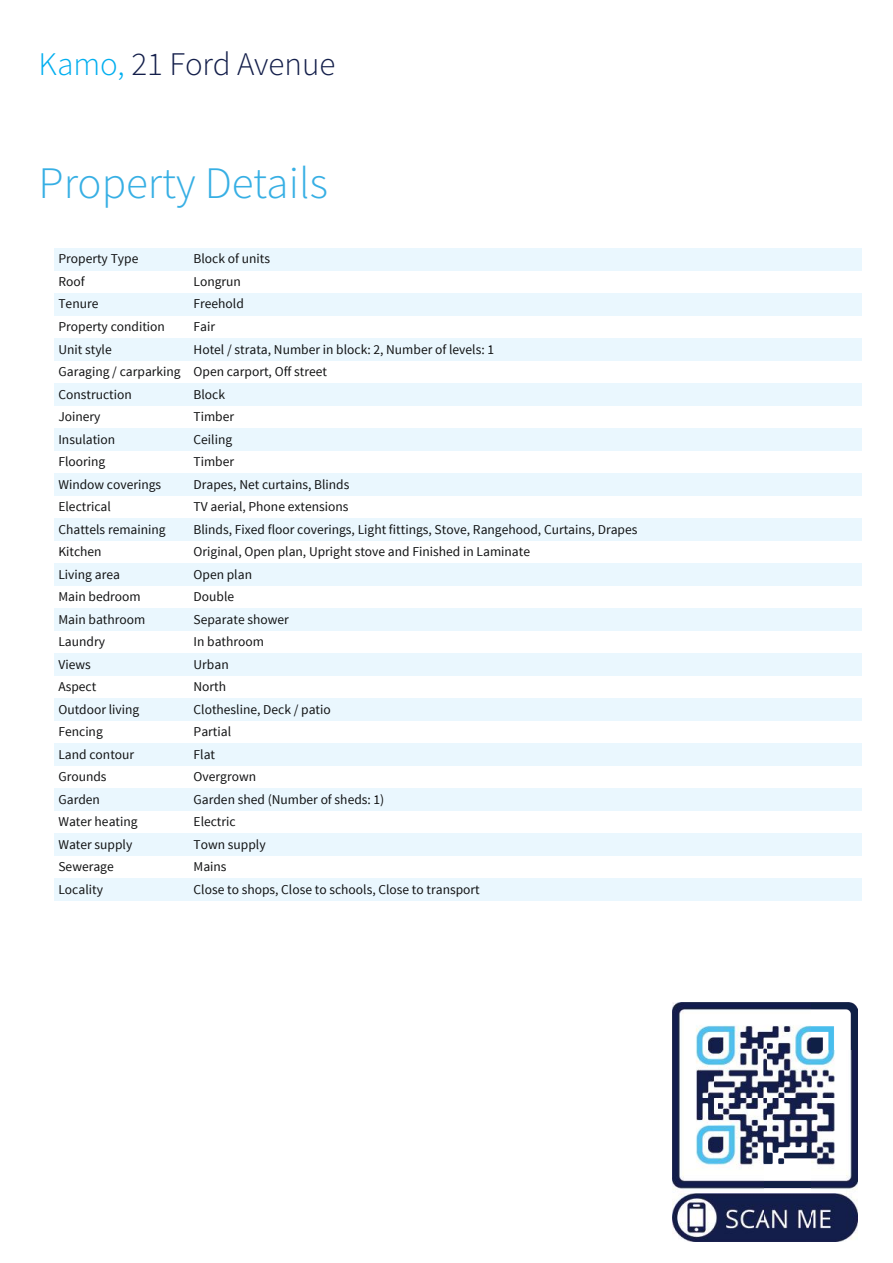
<style>
.page{position:relative;width:893px;height:1263px;background:#fff}
.page>*{position:absolute;margin:0;border:0;box-sizing:border-box;transform-origin:0 0}
.t1{font:300 45px "Source Sans Pro";color:#37afe4}
.t2{font:300 33px "Source Sans Pro";color:#131e4a}
.t3{font:13.5px/22.5px "Source Sans Pro";color:#111213}
.s1{color:#00aeef}
</style>
<div class="page">
<div style="left:54px;top:248px;width:135px;height:23px;background:#eaf7fe"></div>
<div style="left:189px;top:248px;width:673px;height:23px;background:#eaf7fe"></div>
<div style="left:54px;top:293px;width:135px;height:23px;background:#eaf7fe"></div>
<div style="left:189px;top:293px;width:673px;height:23px;background:#eaf7fe"></div>
<div style="left:54px;top:338px;width:135px;height:23px;background:#eaf7fe"></div>
<div style="left:189px;top:338px;width:673px;height:23px;background:#eaf7fe"></div>
<div style="left:54px;top:383px;width:135px;height:23px;background:#eaf7fe"></div>
<div style="left:189px;top:383px;width:673px;height:23px;background:#eaf7fe"></div>
<div style="left:54px;top:428px;width:135px;height:23px;background:#eaf7fe"></div>
<div style="left:189px;top:428px;width:673px;height:23px;background:#eaf7fe"></div>
<div style="left:54px;top:473px;width:135px;height:23px;background:#eaf7fe"></div>
<div style="left:189px;top:473px;width:673px;height:23px;background:#eaf7fe"></div>
<div style="left:54px;top:518px;width:135px;height:23px;background:#eaf7fe"></div>
<div style="left:189px;top:518px;width:673px;height:23px;background:#eaf7fe"></div>
<div style="left:54px;top:563px;width:135px;height:23px;background:#eaf7fe"></div>
<div style="left:189px;top:563px;width:673px;height:23px;background:#eaf7fe"></div>
<div style="left:54px;top:608px;width:135px;height:23px;background:#eaf7fe"></div>
<div style="left:189px;top:608px;width:673px;height:23px;background:#eaf7fe"></div>
<div style="left:54px;top:653px;width:135px;height:23px;background:#eaf7fe"></div>
<div style="left:189px;top:653px;width:673px;height:23px;background:#eaf7fe"></div>
<div style="left:54px;top:698px;width:135px;height:23px;background:#eaf7fe"></div>
<div style="left:189px;top:698px;width:673px;height:23px;background:#eaf7fe"></div>
<div style="left:54px;top:743px;width:135px;height:23px;background:#eaf7fe"></div>
<div style="left:189px;top:743px;width:673px;height:23px;background:#eaf7fe"></div>
<div style="left:54px;top:788px;width:135px;height:23px;background:#eaf7fe"></div>
<div style="left:189px;top:788px;width:673px;height:23px;background:#eaf7fe"></div>
<div style="left:54px;top:833px;width:135px;height:23px;background:#eaf7fe"></div>
<div style="left:189px;top:833px;width:673px;height:23px;background:#eaf7fe"></div>
<div style="left:54px;top:878px;width:135px;height:23px;background:#eaf7fe"></div>
<div style="left:189px;top:878px;width:673px;height:23px;background:#eaf7fe"></div>
<img style="left:673px;top:1003px;width:184px;height:239px">
<h2 class="t2" style="left:39px;top:44px;width:298px"><span class="s1">Kamo,</span> 21 Ford Avenue</h2>
<h1 class="t1" style="left:39px;top:156px;width:291px">Property Details</h1>
<p class="t3" style="left:58px;top:248px;width:81px">Property Type</p>
<p class="t3" style="left:194px;top:248px;width:78px">Block of units</p>
<p class="t3" style="left:58px;top:270px;width:28px">Roof</p>
<p class="t3" style="left:194px;top:270px;width:49px">Longrun</p>
<p class="t3" style="left:58px;top:293px;width:42px">Tenure</p>
<p class="t3" style="left:194px;top:293px;width:52px">Freehold</p>
<p class="t3" style="left:58px;top:315px;width:108px">Property condition</p>
<p class="t3" style="left:194px;top:315px;width:23px">Fair</p>
<p class="t3" style="left:58px;top:338px;width:55px">Unit style</p>
<p class="t3" style="left:58px;top:338px;width:437px;text-indent:135px">Hotel / strata, Number in block: 2, Number of levels: 1<br>Garaging / carparking Open carport, Off street<br>Construction</p>
<p class="t3" style="left:194px;top:383px;width:33px">Block</p>
<p class="t3" style="left:58px;top:405px;width:44px">Joinery</p>
<p class="t3" style="left:194px;top:405px;width:42px">Timber</p>
<p class="t3" style="left:58px;top:428px;width:58px">Insulation</p>
<p class="t3" style="left:194px;top:428px;width:40px">Ceiling</p>
<p class="t3" style="left:58px;top:450px;width:48px">Flooring</p>
<p class="t3" style="left:194px;top:450px;width:42px">Timber</p>
<p class="t3" style="left:58px;top:473px;width:104px">Window coverings</p>
<p class="t3" style="left:194px;top:473px;width:157px">Drapes, Net curtains, Blinds</p>
<p class="t3" style="left:58px;top:495px;width:54px">Electrical</p>
<p class="t3" style="left:194px;top:495px;width:156px">TV aerial, Phone extensions</p>
<p class="t3" style="left:58px;top:518px;width:109px">Chattels remaining</p>
<p class="t3" style="left:194px;top:518px;width:445px">Blinds, Fixed floor coverings, Light fittings, Stove, Rangehood, Curtains, Drapes</p>
<p class="t3" style="left:58px;top:541px;width:45px">Kitchen</p>
<p class="t3" style="left:194px;top:541px;width:338px">Original, Open plan, Upright stove and Finished in Laminate</p>
<p class="t3" style="left:58px;top:563px;width:63px">Living area</p>
<p class="t3" style="left:194px;top:563px;width:60px">Open plan</p>
<p class="t3" style="left:58px;top:586px;width:84px">Main bedroom</p>
<p class="t3" style="left:194px;top:586px;width:42px">Double</p>
<p class="t3" style="left:58px;top:608px;width:88px">Main bathroom</p>
<p class="t3" style="left:194px;top:608px;width:97px">Separate shower</p>
<p class="t3" style="left:58px;top:631px;width:48px">Laundry</p>
<p class="t3" style="left:194px;top:631px;width:72px">In bathroom</p>
<p class="t3" style="left:58px;top:653px;width:34px">Views</p>
<p class="t3" style="left:194px;top:653px;width:37px">Urban</p>
<p class="t3" style="left:58px;top:676px;width:39px">Aspect</p>
<p class="t3" style="left:194px;top:676px;width:34px">North</p>
<p class="t3" style="left:58px;top:698px;width:82px">Outdoor living</p>
<p class="t3" style="left:194px;top:698px;width:139px">Clothesline, Deck / patio</p>
<p class="t3" style="left:58px;top:721px;width:46px">Fencing</p>
<p class="t3" style="left:194px;top:721px;width:39px">Partial</p>
<p class="t3" style="left:58px;top:743px;width:77px">Land contour</p>
<p class="t3" style="left:194px;top:743px;width:23px">Flat</p>
<p class="t3" style="left:58px;top:766px;width:50px">Grounds</p>
<p class="t3" style="left:194px;top:766px;width:64px">Overgrown</p>
<p class="t3" style="left:58px;top:788px;width:43px">Garden</p>
<p class="t3" style="left:194px;top:788px;width:192px">Garden shed (Number of sheds: 1)</p>
<p class="t3" style="left:58px;top:811px;width:81px">Water heating</p>
<p class="t3" style="left:194px;top:811px;width:44px">Electric</p>
<p class="t3" style="left:58px;top:833px;width:75px">Water supply</p>
<p class="t3" style="left:194px;top:833px;width:74px">Town supply</p>
<p class="t3" style="left:58px;top:856px;width:57px">Sewerage</p>
<p class="t3" style="left:194px;top:856px;width:35px">Mains</p>
<p class="t3" style="left:58px;top:878px;width:46px">Locality</p>
<p class="t3" style="left:194px;top:878px;width:288px">Close to shops, Close to schools, Close to transport</p>
</div>
